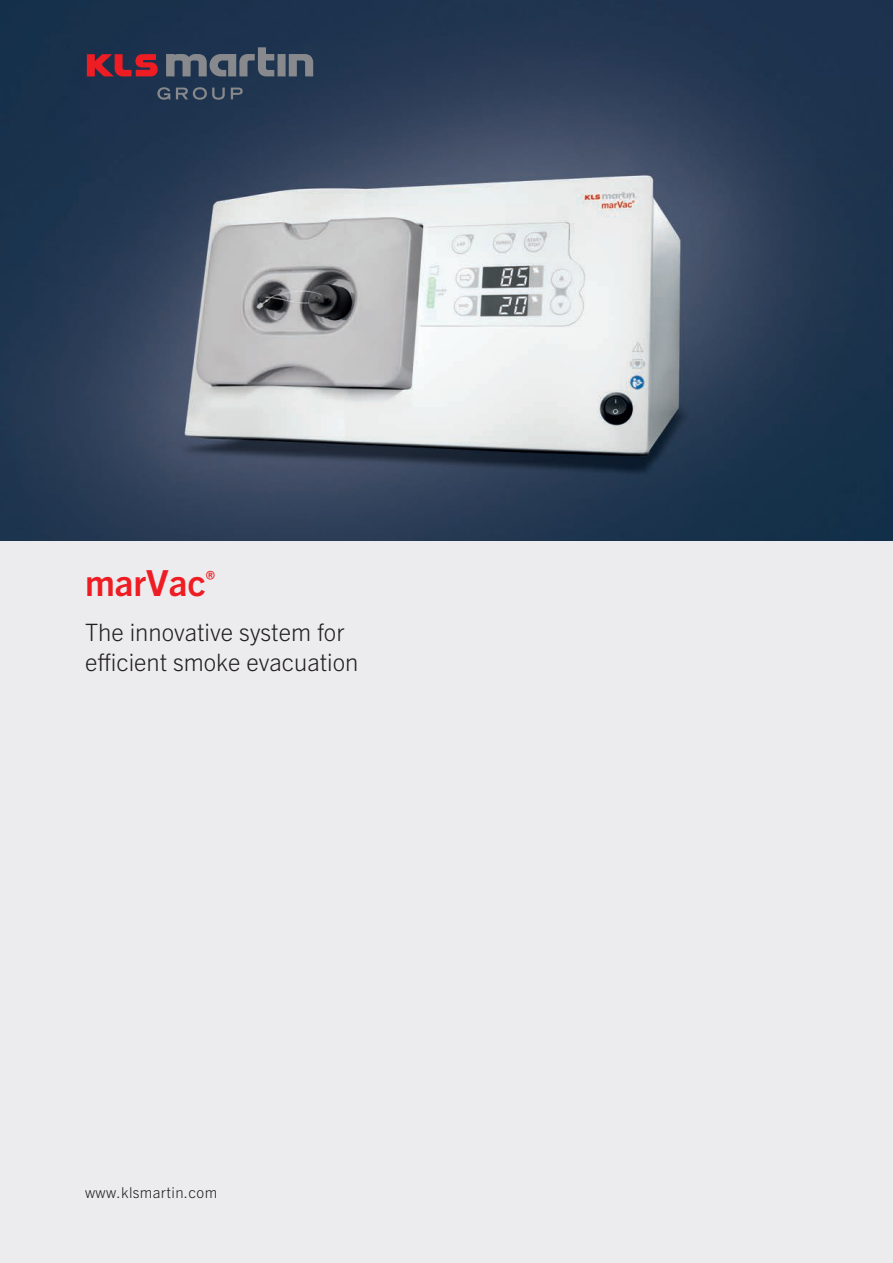
<style>
.page{position:relative;width:893px;height:1263px;background:#fff}
.page>*{position:absolute;margin:0;border:0;box-sizing:border-box;transform-origin:0 0}
.t1{font:700 36px "Trade Gothic Next LT Pro";color:#ee1d23}
.t2{font:300 24px/30px "Trade Gothic Next LT Pro";color:#231f20}
.t3{font:300 15px "Trade Gothic Next LT Pro";letter-spacing:.025em;color:#231f20}
</style>
<div class="page">
<div style="left:0;top:521px;width:893px;height:742px;background:#ececee"></div>
<img style="left:0;top:0;width:893px;height:540px">
<svg style="left:157px;top:87px;width:13px;height:13px"></svg>
<svg style="left:176px;top:87px;width:49px;height:13px"></svg>
<svg style="left:231px;top:88px;width:12px;height:11px"></svg>
<svg style="left:87px;top:54px;width:71px;height:22px;background:#9d2432"></svg>
<svg style="left:166px;top:47px;width:147px;height:29px;background:#525e6d"></svg>
<h1 class="t1" style="left:85px;top:557px;width:132px">marVac<sup>®</sup></h1>
<p class="t2" style="left:85px;top:615px;width:275px">The innovative system for efficient smoke evacuation</p>
<p class="t3" style="left:85px;top:1182px;width:134px">www.klsmartin.com</p>
</div>
